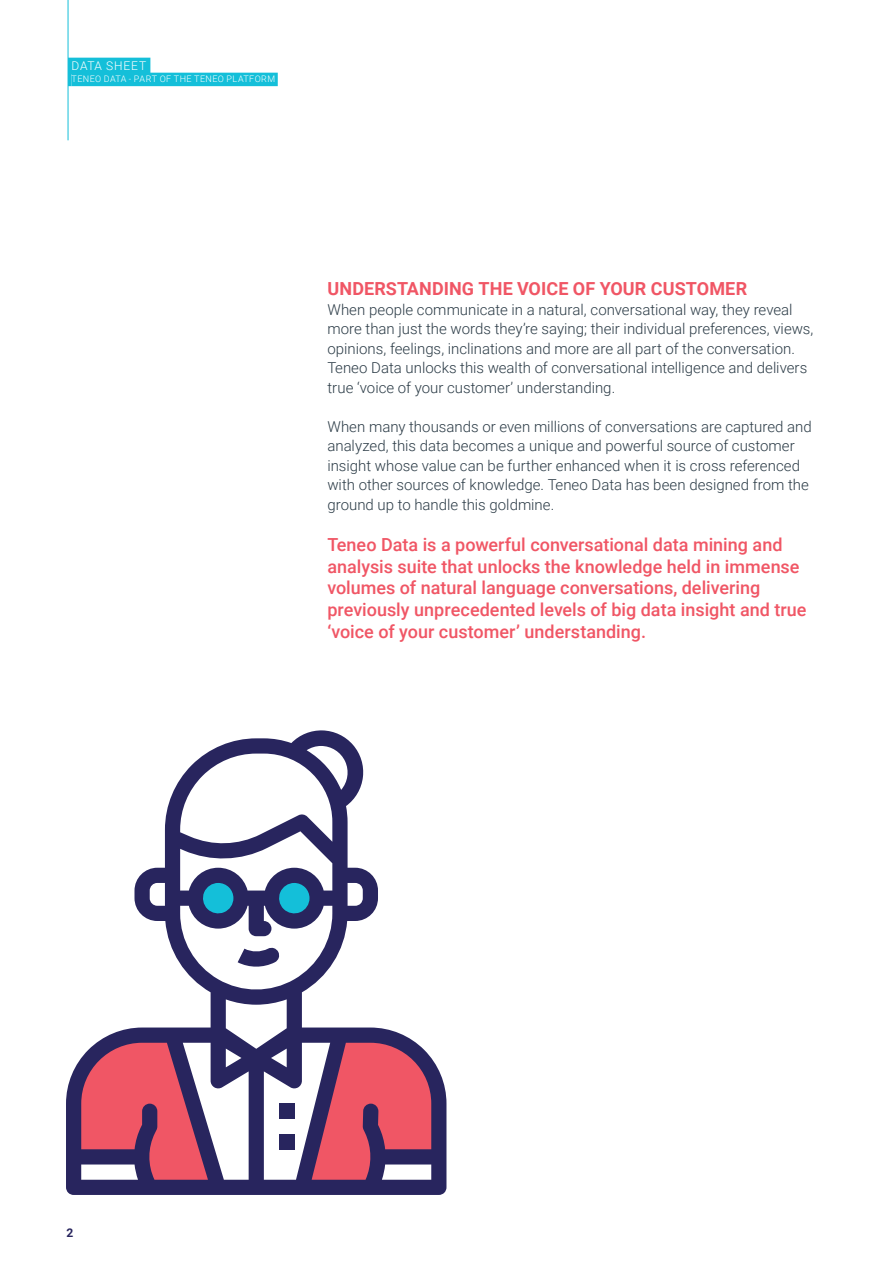
<style>
.page{position:relative;width:893px;height:1263px;background:#fff}
.page>*{position:absolute;margin:0;border:0;box-sizing:border-box;transform-origin:0 0}
.t1{font:500 18px/21.9px "Roboto";color:#f05665}
.t2{font:700 18px "Roboto";letter-spacing:.005em;color:#f05665}
.t3{font:300 15px/19.5px "Roboto";color:#2b3b46}
.t4{font:300 12px "Roboto";letter-spacing:.065em;color:#fff}
.t5{font:700 12px "Roboto";color:#28255e}
.t6{font:300 9px "Roboto";letter-spacing:.045em;color:#fff}
</style>
<div class="page">
<div style="left:68px;top:58px;width:82px;height:16px;background:#14bfd9"></div>
<svg style="left:69px;top:74px;width:3px;height:12px"></svg>
<div style="left:72px;top:73px;width:206px;height:13px;background:#14bfd9"></div>
<hr style="left:68px;top:0;width:1px;height:140px;background:#14bfd9">
<svg style="left:66px;top:730px;width:380px;height:465px"></svg>
<div style="left:279px;top:1103px;width:15px;height:16px;background:#28255e"></div>
<div style="left:279px;top:1134px;width:15px;height:15px;background:#28255e"></div>
<svg style="left:238px;top:947px;width:41px;height:21px"></svg>
<p class="t4" style="left:72px;top:58px;width:76px">DATA SHEET</p>
<p class="t6" style="left:72px;top:73px;width:205px">TENEO DATA - PART OF THE TENEO PLATFORM</p>
<p class="t2" style="left:327px;top:276px;width:421px">UNDERSTANDING THE VOICE OF YOUR CUSTOMER</p>
<p class="t3" style="left:327px;top:299px;width:487px">When people communicate in a natural, conversational way, they reveal more than just the words they’re saying; their individual preferences, views, opinions, feelings, inclinations and more are all part of the conversation.<br>Teneo Data unlocks this wealth of conversational intelligence and delivers true ‘voice of your customer’ understanding.</p>
<p class="t3" style="left:327px;top:416px;width:486px">When many thousands or even millions of conversations are captured and analyzed, this data becomes a unique and powerful source of customer insight whose value can be further enhanced when it is cross referenced with other sources of knowledge. Teneo Data has been designed from the ground up to handle this goldmine.</p>
<p class="t1" style="left:327px;top:533px;width:481px">Teneo Data is a powerful conversational data mining and analysis suite that unlocks the knowledge held in immense volumes of natural language conversations, delivering previously unprecedented levels of big data insight and true ‘voice of your customer’ understanding.</p>
<p class="t5" style="left:66px;top:1224px;width:8px">2</p>
</div>
